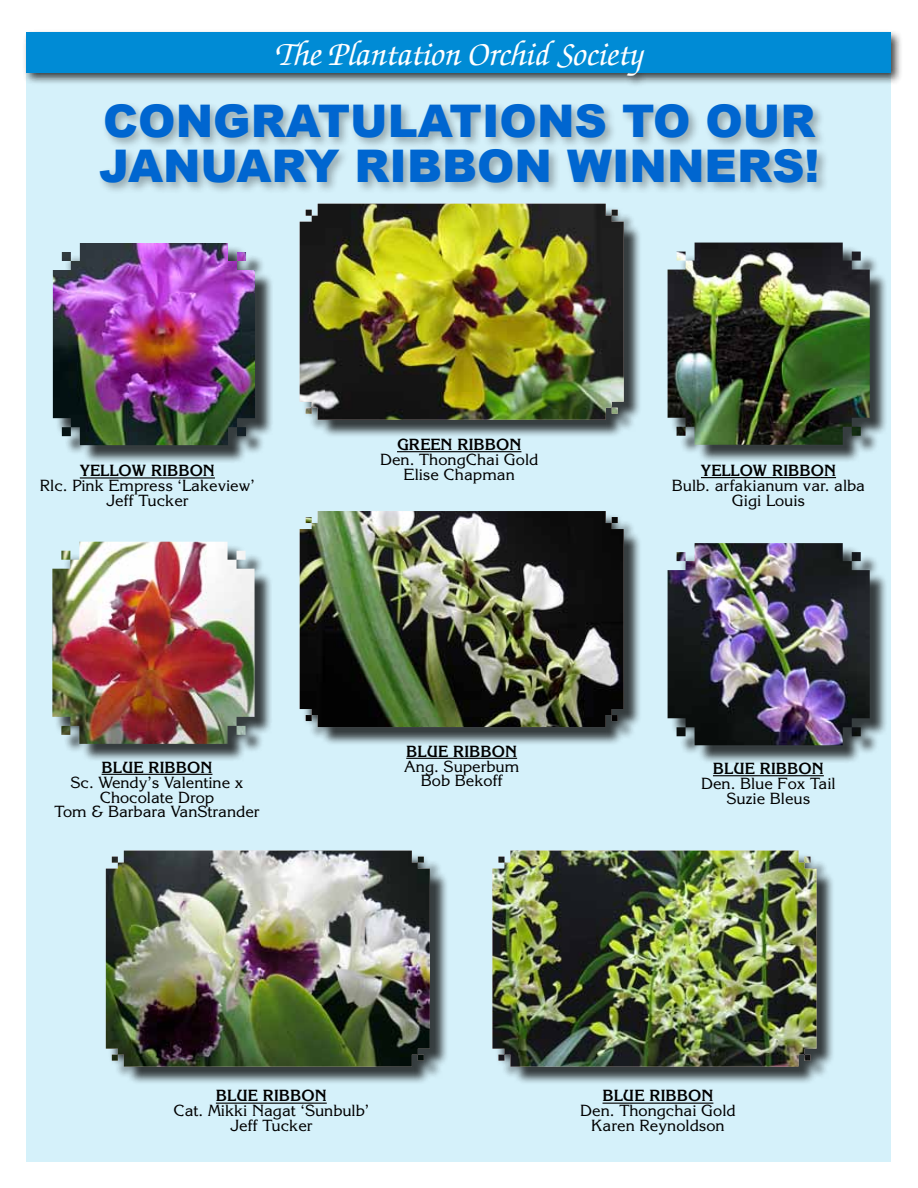
<style>
.page{position:relative;width:918px;height:1188px;background:#fff}
.page>*{position:absolute;margin:0;border:0;box-sizing:border-box;transform-origin:0 0}
.t1{font:900 45px/45px "Arial";color:#0066d0}
.t2{font:italic 500 34.5px "Zapf Chancery";color:#fff}
.t3{font:15.75px/15px "Korinna";color:#000;text-align:center}
.t4{font:700 15.75px "Korinna";color:#000}
</style>
<div class="page">
<div style="left:26px;top:33px;width:864px;height:1128px;background:#d5f1fa"></div>
<div style="left:22px;top:29px;width:881px;height:59px;background:#000;opacity:.75"></div>
<div style="left:26px;top:33px;width:864px;height:40px;background:#008bd5"></div>
<div style="left:97px;top:101px;width:733px;height:94px;background:#000;opacity:.31"></div>
<hr style="left:102px;top:774px;width:110px;height:1px;background:#000">
<hr style="left:713px;top:775px;width:111px;height:1px;background:#000">
<div style="left:302px;top:206px;width:341px;height:233px;background:#000;opacity:.75"></div>
<img style="left:300px;top:204px;width:324px;height:216px">
<div style="left:302px;top:513px;width:341px;height:233px;background:#000;opacity:.75"></div>
<img style="left:300px;top:511px;width:324px;height:216px">
<div style="left:108px;top:853px;width:341px;height:233px;background:#000;opacity:.75"></div>
<img style="left:106px;top:851px;width:324px;height:216px">
<div style="left:495px;top:853px;width:340px;height:233px;background:#000;opacity:.75"></div>
<img style="left:492px;top:851px;width:324px;height:216px">
<hr style="left:397px;top:451px;width:124px;height:1px;background:#000">
<div style="left:670px;top:545px;width:219px;height:219px;background:#000;opacity:.75"></div>
<img style="left:668px;top:543px;width:202px;height:202px">
<div style="left:55px;top:544px;width:218px;height:219px;background:#000;opacity:.75"></div>
<img style="left:52px;top:542px;width:203px;height:202px">
<hr style="left:406px;top:758px;width:111px;height:1px;background:#000">
<hr style="left:216px;top:1103px;width:111px;height:1px;background:#000">
<hr style="left:603px;top:1103px;width:110px;height:1px;background:#000">
<hr style="left:701px;top:477px;width:135px;height:1px;background:#000">
<hr style="left:80px;top:477px;width:135px;height:2px;background:#000">
<div style="left:55px;top:245px;width:219px;height:219px;background:#000;opacity:.75"></div>
<img style="left:53px;top:243px;width:202px;height:202px">
<div style="left:670px;top:245px;width:219px;height:219px;background:#000;opacity:.75"></div>
<img style="left:668px;top:243px;width:202px;height:202px">
<h2 class="t2" style="left:275px;top:36px;width:369px">The Plantation Orchid Society</h2>
<h1 class="t1" style="left:99px;top:97px;width:722px">CONGRATULATIONS TO OUR<br>JANUARY RIBBON WINNERS!</h1>
<p class="t4" style="left:80px;top:461px;width:137px">YELLOW RIBBON</p>
<p class="t3" style="left:40px;top:478px;width:216px">Rlc. Pink Empress ‘Lakeview’<br>Jeff Tucker</p>
<p class="t4" style="left:102px;top:757px;width:112px">BLUE RIBBON</p>
<p class="t3" style="left:54px;top:774px;width:207px">Sc. Wendy’s Valentine x<br>Chocolate Drop<br>Tom &amp; Barbara VanStrander</p>
<p class="t4" style="left:397px;top:435px;width:126px">GREEN RIBBON</p>
<p class="t3" style="left:380px;top:452px;width:160px">Den. ThongChai Gold<br>Elise Chapman</p>
<p class="t4" style="left:406px;top:741px;width:112px">BLUE RIBBON</p>
<p class="t3" style="left:404px;top:758px;width:116px">Ang. Superbum<br>Bob Bekoff</p>
<p class="t4" style="left:701px;top:460px;width:137px">YELLOW RIBBON</p>
<p class="t3" style="left:672px;top:478px;width:195px">Bulb. arfakianum var. alba<br>Gigi Louis</p>
<p class="t4" style="left:713px;top:759px;width:112px">BLUE RIBBON</p>
<p class="t3" style="left:701px;top:776px;width:136px">Den. Blue Fox Tail<br>Suzie Bleus</p>
<p class="t4" style="left:216px;top:1086px;width:112px">BLUE RIBBON</p>
<p class="t3" style="left:173px;top:1103px;width:197px">Cat. Mikki Nagat ‘Sunbulb’<br>Jeff Tucker</p>
<p class="t4" style="left:603px;top:1086px;width:112px">BLUE RIBBON</p>
<p class="t3" style="left:580px;top:1103px;width:157px">Den. Thongchai Gold<br>Karen Reynoldson</p>
</div>
